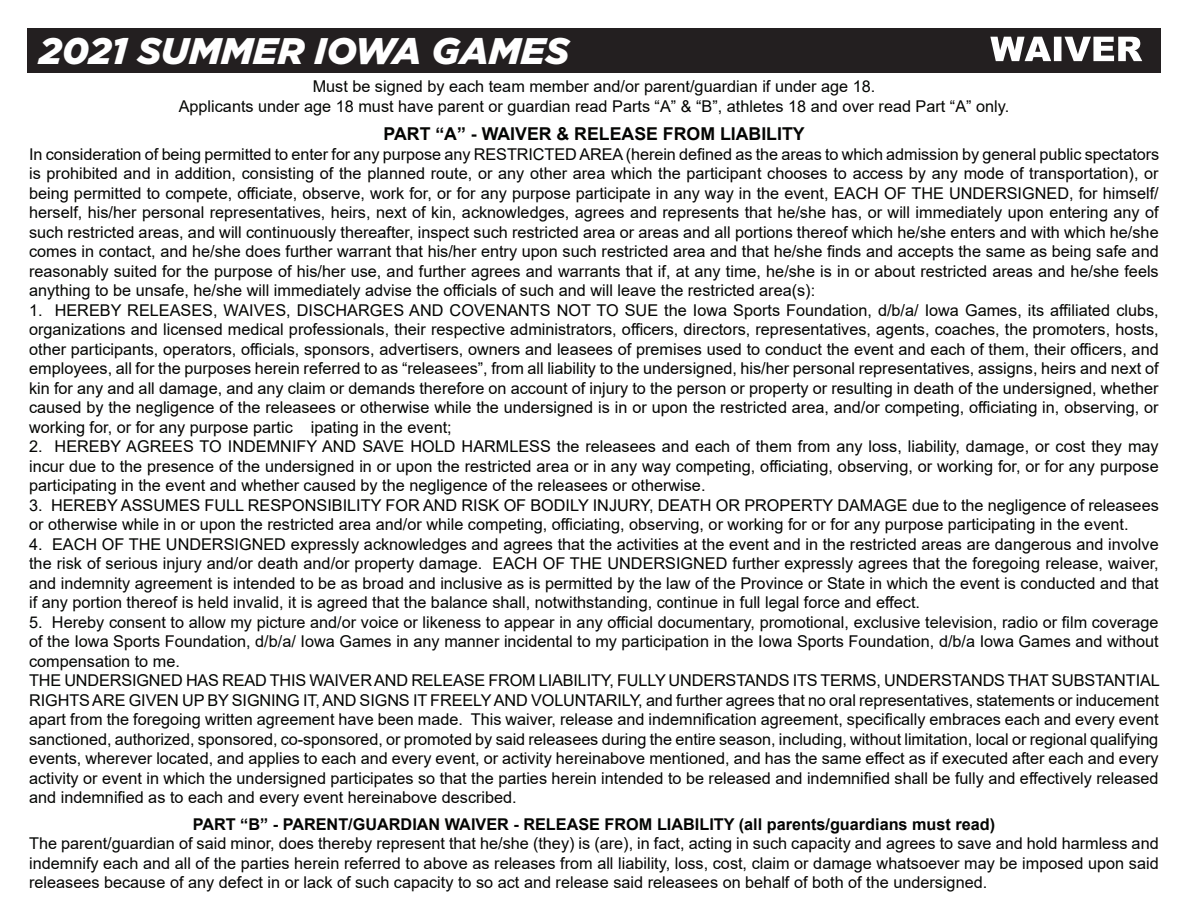
<style>
.page{position:relative;width:1188px;height:918px;background:#fff}
.page>*{position:absolute;margin:0;border:0;box-sizing:border-box;transform-origin:0 0}
.t1{font:italic 900 37.05px "Gotham";color:#fff}
.t2{font:700 17.7px "Arial";color:#040503}
.t3{font:16.2px/19.5px "Arial";color:#040503;text-align:justify}
.t4{font:700 16.2px "Arial";color:#040503}
</style>
<div class="page">
<div style="left:28px;top:28px;width:1133px;height:44px;background:#231f20"></div>
<svg style="left:990px;top:37px;width:152px;height:24px"></svg>
<h1 class="t1" style="left:39px;top:25px;width:532px">2021 SUMMER IOWA GAMES</h1>
<p class="t3" style="left:179px;top:77px;width:832px;text-align:center">Must be signed by each team member and/or parent/guardian if under age 18.<br>Applicants under age 18 must have parent or guardian read Parts “A” &amp; “B”, athletes 18 and over read Part “A” only.</p>
<p class="t2" style="left:384px;top:122px;width:423px">PART “A” - WAIVER &amp; RELEASE FROM LIABILITY</p>
<p class="t3" style="left:29px;top:144px;width:1132px">In consideration of being permitted to enter for any purpose any RESTRICTED AREA (herein defined as the areas to which admission by general public spectators is prohibited and in addition, consisting of the planned route, or any other area which the participant chooses to access by any mode of transportation), or being permitted to compete, officiate, observe, work for, or for any purpose participate in any way in the event, EACH OF THE UNDERSIGNED, for himself/ herself, his/her personal representatives, heirs, next of kin, acknowledges, agrees and represents that he/she has, or will immediately upon entering any of such restricted areas, and will continuously thereafter, inspect such restricted area or areas and all portions thereof which he/she enters and with which he/she comes in contact, and he/she does further warrant that his/her entry upon such restricted area and that he/she finds and accepts the same as being safe and reasonably suited for the purpose of his/her use, and further agrees and warrants that if, at any time, he/she is in or about restricted areas and he/she feels anything to be unsafe, he/she will immediately advise the officials of such and will leave the restricted area(s):</p>
<p class="t3" style="left:29px;top:300px;width:1131px">1. HEREBY RELEASES, WAIVES, DISCHARGES AND COVENANTS NOT TO SUE the Iowa Sports Foundation, d/b/a/ Iowa Games, its affiliated clubs, organizations and licensed medical professionals, their respective administrators, officers, directors, representatives, agents, coaches, the promoters, hosts, other participants, operators, officials, sponsors, advertisers, owners and leasees of premises used to conduct the event and each of them, their officers, and employees, all for the purposes herein referred to as “releasees”, from all liability to the undersigned, his/her personal representatives, assigns, heirs and next of kin for any and all damage, and any claim or demands therefore on account of injury to the person or property or resulting in death of the undersigned, whether caused by the negligence of the releasees or otherwise while the undersigned is in or upon the restricted area, and/or competing, officiating in, observing, or working for, or for any purpose partic ipating in the event;</p>
<p class="t3" style="left:29px;top:437px;width:1131px">2. HEREBY AGREES TO INDEMNIFY AND SAVE HOLD HARMLESS the releasees and each of them from any loss, liability, damage, or cost they may incur due to the presence of the undersigned in or upon the restricted area or in any way competing, officiating, observing, or working for, or for any purpose participating in the event and whether caused by the negligence of the releasees or otherwise.</p>
<p class="t3" style="left:29px;top:495px;width:1131px">3. HEREBY ASSUMES FULL RESPONSIBILITY FOR AND RISK OF BODILY INJURY, DEATH OR PROPERTY DAMAGE due to the negligence of releasees or otherwise while in or upon the restricted area and/or while competing, officiating, observing, or working for or for any purpose participating in the event.</p>
<p class="t3" style="left:29px;top:534px;width:1131px">4. EACH OF THE UNDERSIGNED expressly acknowledges and agrees that the activities at the event and in the restricted areas are dangerous and involve the risk of serious injury and/or death and/or property damage. EACH OF THE UNDERSIGNED further expressly agrees that the foregoing release, waiver, and indemnity agreement is intended to be as broad and inclusive as is permitted by the law of the Province or State in which the event is conducted and that if any portion thereof is held invalid, it is agreed that the balance shall, notwithstanding, continue in full legal force and effect.</p>
<p class="t3" style="left:29px;top:612px;width:1132px;text-align:left">5. Hereby consent to allow my picture and/or voice or likeness to appear in any official documentary, promotional, exclusive television, radio or film coverage of the Iowa Sports Foundation, d/b/a/ Iowa Games in any manner incidental to my participation in the Iowa Sports Foundation, d/b/a Iowa Games and without compensation to me.<br>THE UNDERSIGNED HAS READ THIS WAIVER AND RELEASE FROM LIABILITY, FULLY UNDERSTANDS ITS TERMS, UNDERSTANDS THAT SUBSTANTIAL RIGHTS ARE GIVEN UP BY SIGNING IT, AND SIGNS IT FREELY AND VOLUNTARILY, and further agrees that no oral representatives, statements or inducement apart from the foregoing written agreement have been made. This waiver, release and indemnification agreement, specifically embraces each and every event sanctioned, authorized, sponsored, co-sponsored, or promoted by said releasees during the entire season, including, without limitation, local or regional qualifying events, wherever located, and applies to each and every event, or activity hereinabove mentioned, and has the same effect as if executed after each and every activity or event in which the undersigned participates so that the parties herein intended to be released and indemnified shall be fully and effectively released and indemnified as to each and every event hereinabove described.</p>
<p class="t4" style="left:193px;top:813px;width:804px">PART “B” - PARENT/GUARDIAN WAIVER - RELEASE FROM LIABILITY (all parents/guardians must read)</p>
<p class="t3" style="left:29px;top:834px;width:1131px">The parent/guardian of said minor, does thereby represent that he/she (they) is (are), in fact, acting in such capacity and agrees to save and hold harmless and indemnify each and all of the parties herein referred to above as releases from all liability, loss, cost, claim or damage whatsoever may be imposed upon said releasees because of any defect in or lack of such capacity to so act and release said releasees on behalf of both of the undersigned.</p>
</div>
